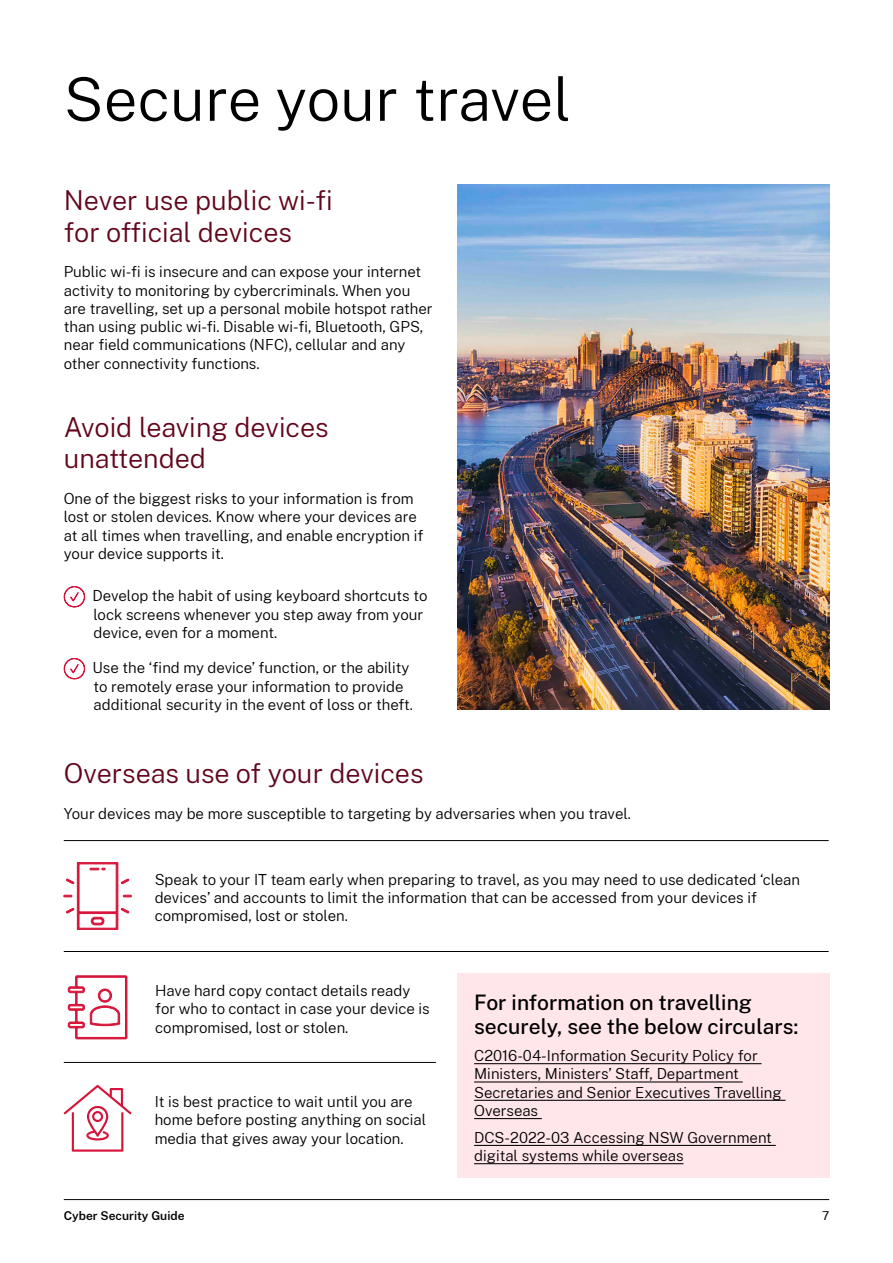
<style>
.page{position:relative;width:893px;height:1263px;background:#fff}
.page>*{position:absolute;margin:0;border:0;box-sizing:border-box;transform-origin:0 0}
.t1{font:300 60px "Public Sans";color:#000}
.t2{font:300 27px/31.5px "Public Sans";color:#63061c}
.t3{font:500 21px/24px "Public Sans";color:#000}
.t4{font:300 15px/18.3px "Public Sans";color:#000}
.t5{font:600 12px "Public Sans";color:#000}
.t6{font:12px "Public Sans";color:#000}
</style>
<div class="page">
<svg style="left:64px;top:586px;width:21px;height:21px"></svg>
<svg style="left:64px;top:658px;width:21px;height:21px"></svg>
<img style="left:457px;top:185px;width:372px;height:525px">
<hr style="left:64px;top:840px;width:765px;height:1px;background:#000">
<hr style="left:64px;top:951px;width:765px;height:1px;background:#000">
<svg style="left:64px;top:862px;width:67px;height:68px"></svg>
<svg style="left:68px;top:975px;width:59px;height:64px"></svg>
<svg style="left:64px;top:1085px;width:67px;height:67px"></svg>
<div style="left:457px;top:973px;width:372px;height:205px;background:#ffe6ea"></div>
<hr style="left:474px;top:1063px;width:287px;height:1px;background:#000">
<hr style="left:474px;top:1081px;width:269px;height:1px;background:#000">
<hr style="left:474px;top:1100px;width:311px;height:1px;background:#000">
<hr style="left:474px;top:1118px;width:68px;height:1px;background:#000">
<hr style="left:474px;top:1145px;width:302px;height:1px;background:#000">
<hr style="left:474px;top:1163px;width:209px;height:1px;background:#000">
<hr style="left:64px;top:1062px;width:372px;height:1px;background:#000">
<hr style="left:64px;top:1199px;width:765px;height:1px;background:#000">
<h1 class="t1" style="left:64px;top:58px;width:509px">Secure your travel</h1>
<h2 class="t2" style="left:64px;top:183px;width:270px">Never use public wi-fi for official devices</h2>
<p class="t4" style="left:64px;top:262px;width:370px">Public wi-fi is insecure and can expose your internet activity to monitoring by cybercriminals. When you are travelling, set up a personal mobile hotspot rather than using public wi-fi. Disable wi-fi, Bluetooth, GPS, near field communications (NFC), cellular and any other connectivity functions.</p>
<h2 class="t2" style="left:64px;top:410px;width:266px">Avoid leaving devices unattended</h2>
<p class="t4" style="left:64px;top:489px;width:361px">One of the biggest risks to your information is from lost or stolen devices. Know where your devices are at all times when travelling, and enable encryption if your device supports it.</p>
<p class="t4" style="left:92px;top:586px;width:336px">Develop the habit of using keyboard shortcuts to lock screens whenever you step away from your device, even for a moment.</p>
<p class="t4" style="left:92px;top:658px;width:322px">Use the ‘find my device’ function, or the ability to remotely erase your information to provide additional security in the event of loss or theft.</p>
<h2 class="t2" style="left:64px;top:757px;width:361px">Overseas use of your devices</h2>
<p class="t4" style="left:64px;top:804px;width:569px">Your devices may be more susceptible to targeting by adversaries when you travel.</p>
<p class="t4" style="left:155px;top:870px;width:647px">Speak to your IT team early when preparing to travel, as you may need to use dedicated ‘clean devices’ and accounts to limit the information that can be accessed from your devices if compromised, lost or stolen.</p>
<p class="t4" style="left:155px;top:981px;width:276px">Have hard copy contact details ready for who to contact in case your device is compromised, lost or stolen.</p>
<p class="t4" style="left:155px;top:1092px;width:273px">It is best practice to wait until you are home before posting anything on social media that gives away your location.</p>
<h3 class="t3" style="left:474px;top:989px;width:326px">For information on travelling securely, see the below circulars:</h3>
<p class="t4" style="left:474px;top:1046px;width:309px">C2016-04-Information Security Policy for Ministers, Ministers’ Staff, Department Secretaries and Senior Executives Travelling Overseas</p>
<p class="t4" style="left:474px;top:1127px;width:299px">DCS-2022-03 Accessing NSW Government digital systems while overseas</p>
<p class="t5" style="left:64px;top:1207px;width:122px">Cyber Security Guide</p>
<p class="t6" style="left:822px;top:1207px;width:9px">7</p>
</div>
